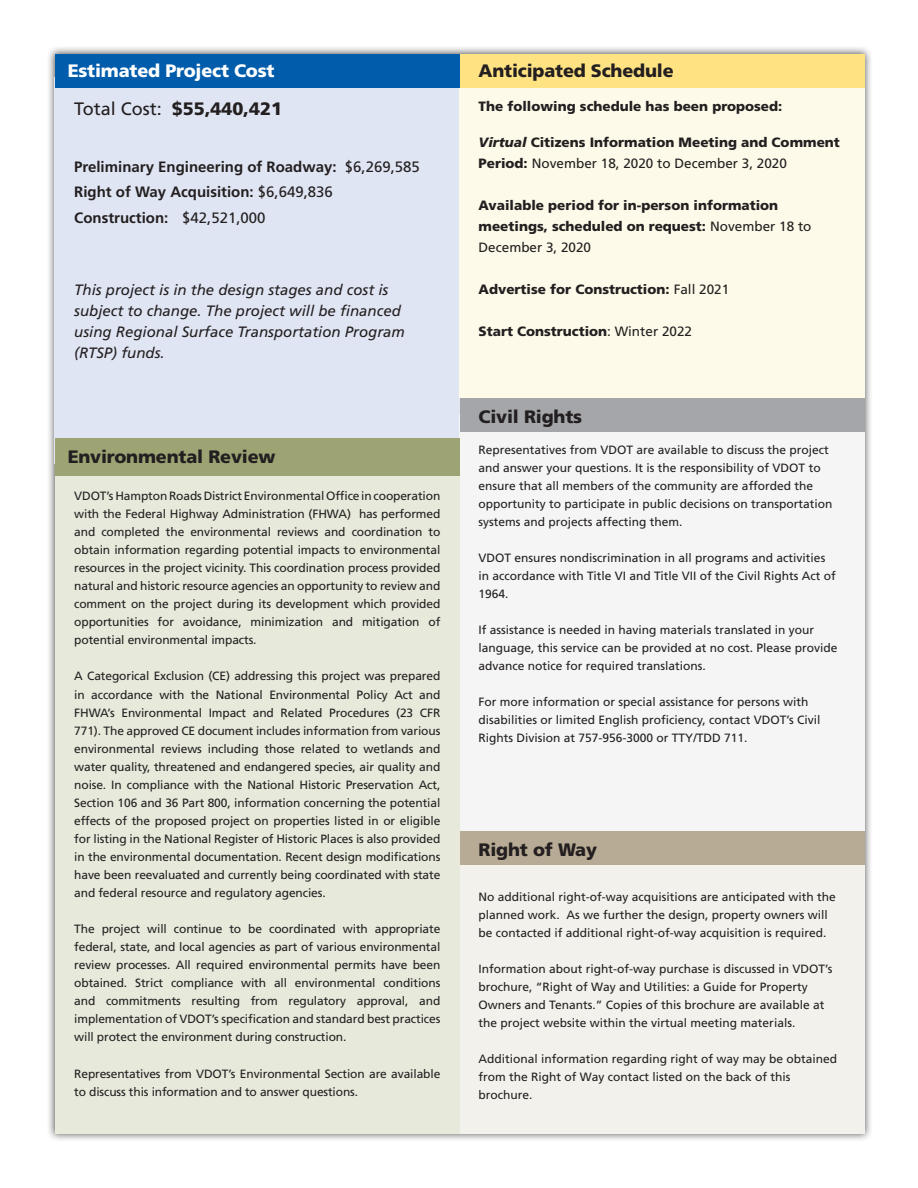
<style>
.page{position:relative;width:918px;height:1188px;background:#fff}
.page>*{position:absolute;margin:0;border:0;box-sizing:border-box;transform-origin:0 0}
.t1{font:900 18px "Frutiger LT Std";letter-spacing:-.01em;color:#231f20}
.t2{font:900 18px "Frutiger LT Std";letter-spacing:-.01em;color:#fff}
.t3{font:italic 15px/21px "Frutiger LT Std";color:#231f20}
.t4{font:700 15px/25.5px "Frutiger LT Std";color:#231f20}
.t5{font:900 13.5px/21px "Frutiger LT Std";color:#231f20}
.t6{font:12px/18px "Frutiger LT Std";color:#231f20}
.s1{font-weight:400}
.s2{font-style:italic}
</style>
<div class="page">
<div style="left:47px;top:46px;width:826px;height:1096px;background:#231f20;opacity:.75"></div>
<div style="left:55px;top:77px;width:405px;height:387px;background:#e0e5f3"></div>
<div style="left:460px;top:414px;width:405px;height:418px;background:#f5f5f6"></div>
<div style="left:460px;top:832px;width:405px;height:302px;background:#f3f1ec"></div>
<div style="left:460px;top:832px;width:405px;height:33px;background:#b8ab95"></div>
<div style="left:55px;top:459px;width:405px;height:675px;background:#e7e9db"></div>
<div style="left:460px;top:84px;width:405px;height:314px;background:#fefae9"></div>
<div style="left:460px;top:398px;width:405px;height:33px;background:#a5a6aa"></div>
<div style="left:460px;top:54px;width:405px;height:34px;background:#ffe383"></div>
<div style="left:55px;top:438px;width:405px;height:37px;background:#9ea374"></div>
<div style="left:55px;top:54px;width:405px;height:34px;background:#015dab"></div>
<p class="t2" style="left:68px;top:60px;width:208px">Estimated Project Cost</p>
<h2 class="t1" style="left:479px;top:60px;width:197px">Anticipated Schedule</h2>
<p class="t1" style="left:74px;top:98px;width:209px"><span class="s1">Total Cost:</span> $55,440,421</p>
<p class="t5" style="left:479px;top:96px;width:305px">The following schedule has been proposed:</p>
<h3 class="t4" style="left:74px;top:154px;width:347px">Preliminary Engineering of Roadway: <span class="s1">$6,269,585<br></span>Right of Way Acquisition: <span class="s1">$6,649,836<br></span>Construction: <span class="s1">$42,521,000</span></h3>
<p class="t3" style="left:74px;top:279px;width:332px">This project is in the design stages and cost is subject to change. The project will be fnanced using Regional Surface Transportation Program (RTSP) funds.</p>
<h2 class="t1" style="left:68px;top:446px;width:209px">Environmental Review</h2>
<p class="t6" style="left:74px;top:487px;width:368px;text-align:justify">VDOT’s Hampton Roads District Environmental Offce in cooperation with the Federal Highway Administration (FHWA) has performed and completed the environmental reviews and coordination to obtain information regarding potential impacts to environmental resources in the project vicinity. This coordination process provided natural and historic resource agencies an opportunity to review and comment on the project during its development which provided opportunities for avoidance, minimization and mitigation of potential environmental impacts.</p>
<p class="t6" style="left:74px;top:667px;width:368px;text-align:justify">A Categorical Exclusion (CE) addressing this project was prepared in accordance with the National Environmental Policy Act and FHWA’s Environmental Impact and Related Procedures (23 CFR 771). The approved CE document includes information from various environmental reviews including those related to wetlands and water quality, threatened and endangered species, air quality and noise. In compliance with the National Historic Preservation Act, Section 106 and 36 Part 800, information concerning the potential effects of the proposed project on properties listed in or eligible for listing in the National Register of Historic Places is also provided in the environmental documentation. Recent design modifcations have been reevaluated and currently being coordinated with state and federal resource and regulatory agencies.</p>
<p class="t6" style="left:74px;top:920px;width:368px;text-align:justify">The project will continue to be coordinated with appropriate federal, state, and local agencies as part of various environmental review processes. All required environmental permits have been obtained. Strict compliance with all environmental conditions and commitments resulting from regulatory approval, and implementation of VDOT’s specifcation and standard best practices will protect the environment during construction.</p>
<p class="t6" style="left:74px;top:1064px;width:368px">Representatives from VDOT’s Environmental Section are available to discuss this information and to answer questions.</p>
<p class="t5" style="left:479px;top:132px;width:363px"><span class="s2">Virtual</span> Citizens Information Meeting and Comment<br>Period: <span class="s1">November 18, 2020 to December 3, 2020</span></p>
<p class="t5" style="left:479px;top:195px;width:334px">Available period for in-person information meetings, scheduled on request: <span class="s1">November 18 to<br>December 3, 2020</span></p>
<p class="t5" style="left:479px;top:279px;width:252px">Advertise for Construction: <span class="s1">Fall 2021</span></p>
<p class="t5" style="left:479px;top:321px;width:215px">Start Construction<span class="s1">: Winter 2022</span></p>
<h2 class="t1" style="left:479px;top:406px;width:105px">Civil Rights</h2>
<p class="t6" style="left:479px;top:441px;width:352px">Representatives from VDOT are available to discuss the project</p>
<p class="t6" style="left:479px;top:459px;width:344px">and answer your questions. It is the responsibility of VDOT to</p>
<p class="t6" style="left:479px;top:477px;width:356px">ensure that all members of the community are afforded the opportunity to participate in public decisions on transportation systems and projects affecting them.</p>
<p class="t6" style="left:479px;top:549px;width:359px">VDOT ensures nondiscrimination in all programs and activities in accordance with Title VI and Title VII of the Civil Rights Act of<br>1964.</p>
<p class="t6" style="left:479px;top:621px;width:360px">If assistance is needed in having materials translated in your language, this service can be provided at no cost. Please provide advance notice for required translations.</p>
<p class="t6" style="left:479px;top:693px;width:343px">For more information or special assistance for persons with disabilities or limited English profciency, contact VDOT’s Civil<br>Rights Division at 757-956-3000 or TTY/TDD 711.</p>
<h2 class="t1" style="left:479px;top:839px;width:120px">Right of Way</h2>
<p class="t6" style="left:479px;top:888px;width:359px">No additional right-of-way acquisitions are anticipated with the planned work. As we further the design, property owners will be contacted if additional right-of-way acquisition is required.</p>
<p class="t6" style="left:479px;top:960px;width:356px">Information about right-of-way purchase is discussed in VDOT’s brochure, “Right of Way and Utilities: a Guide for Property Owners and Tenants.” Copies of this brochure are available at the project website within the virtual meeting materials.</p>
<p class="t6" style="left:479px;top:1050px;width:360px">Additional information regarding right of way may be obtained from the Right of Way contact listed on the back of this brochure.</p>
</div>
